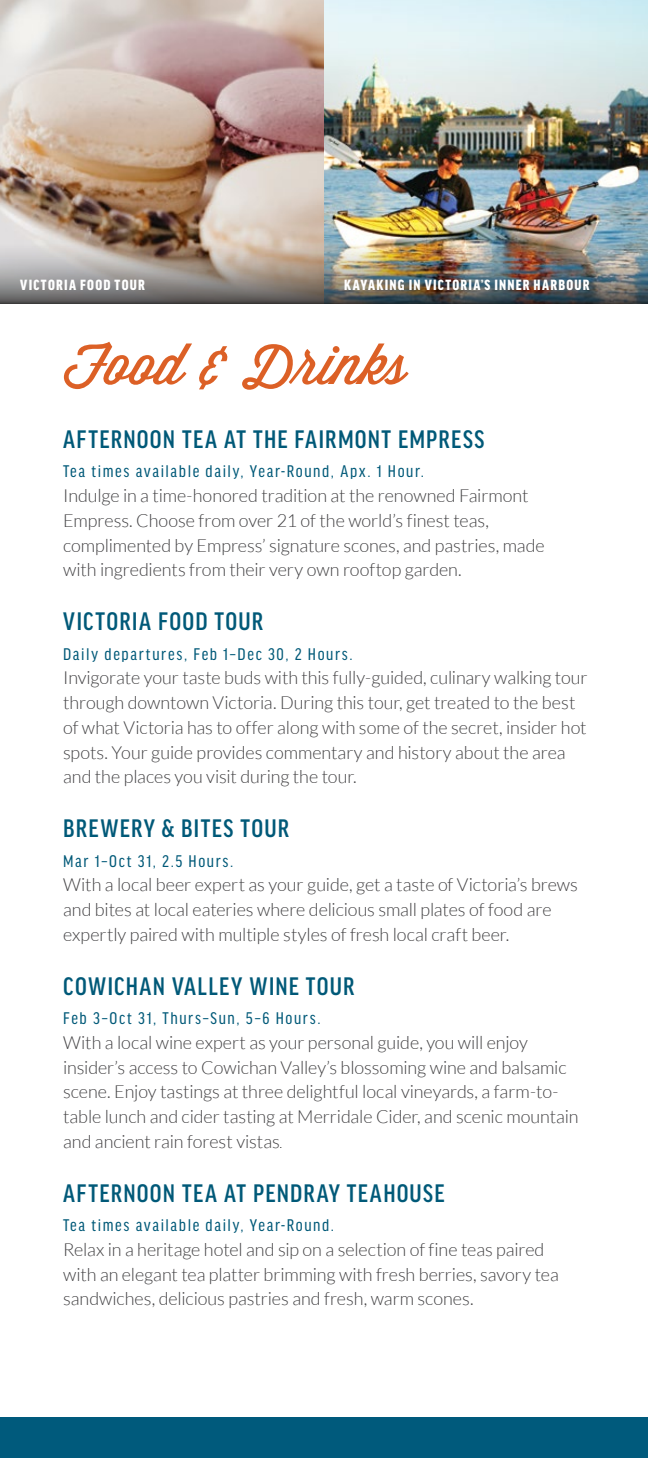
<style>
.page{position:relative;width:648px;height:1458px;background:#fff}
.page>*{position:absolute;margin:0;border:0;box-sizing:border-box;transform-origin:0 0}
.t1{font:56.25px "Wisdom Script";color:#dc6026}
.t2{font:500 condensed 27px "Good Headline Pro";letter-spacing:.045em;color:#005978}
.t3{font:300 18px/24.8px "Lato";letter-spacing:-.005em;color:#414042}
.t4{font:condensed 18px "Good Headline Pro";letter-spacing:.09em;color:#005978}
.t5{font:900 condensed 15.75px "Good Headline Pro";letter-spacing:.08em;color:#fff}
.s1{font-family:"Good Headline Pro";font-weight:400;font-stretch:condensed;font-size:12.38px;color:#000}
</style>
<div class="page">
<img style="left:0;top:0;width:648px;height:243px">
<img style="left:0;top:243px;width:648px;height:61px">
<div style="left:0;top:1418px;width:648px;height:40px;background:#005a7c"></div>
<p class="t5" style="left:20px;top:278px;width:126px">VICTORIA FOOD TOUR</p>
<p class="t5" style="left:344px;top:278px;width:247px">KAYAKING IN VICTORIA’S INNER HARBOUR</p>
<h1 class="t1" style="left:63px;top:321px;width:347px">Food &amp; Drinks</h1>
<h2 class="t2" style="left:63px;top:427px;width:423px">AFTERNOON TEA AT THE FAIRMONT EMPRESS</h2>
<p class="t4" style="left:63px;top:462px;width:362px">Tea times available daily, Year-Round, Apx. 1 Hour.</p>
<p class="t3" style="left:63px;top:483px;width:483px">Indulge in a time-honored tradition at the renowned Fairmont Empress. Choose from over 21 of the world’s finest teas, complimented by Empress’ signature scones, and pastries, made with ingredients from their very own rooftop garden.</p>
<h2 class="t2" style="left:63px;top:609px;width:201px">VICTORIA FOOD TOUR</h2>
<p class="t4" style="left:63px;top:644px;width:291px">Daily departures, Feb 1–Dec 30, 2 Hours.</p>
<p class="t3" style="left:63px;top:666px;width:526px">Invigorate your taste buds with this fully-guided, culinary walking tour through downtown Victoria. During this tour, get treated to the best of what Victoria has to offer along with some of the secret, insider hot spots. Your guide provides commentary and history about the area and the places you visit during the tour.</p>
<h2 class="t2" style="left:63px;top:816px;width:227px">BREWERY &amp; BITES TOUR</h2>
<p class="t4" style="left:63px;top:851px;width:172px">Mar 1–Oct 31, 2.5 Hours.</p>
<p class="t3" style="left:63px;top:873px;width:516px">With a local beer expert as your guide, get a taste of Victoria’s brews and bites at local eateries where delicious small plates of food are expertly paired with multiple styles of fresh local craft beer.</p>
<h2 class="t2" style="left:63px;top:973px;width:293px">COWICHAN VALLEY WINE TOUR</h2>
<p class="t4" style="left:63px;top:1009px;width:259px">Feb 3–Oct 31, Thurs–Sun, 5–6 Hours.</p>
<p class="t3" style="left:63px;top:1030px;width:517px">With a local wine expert as your personal guide, you will enjoy insider’s access to Cowichan Valley’s blossoming wine and balsamic scene. Enjoy tastings at three delightful local vineyards, a farm-to&shy;table lunch and cider tasting at Merridale Cider, and scenic mountain and ancient rain forest vistas<span class="s1">.</span></p>
<h2 class="t2" style="left:63px;top:1180px;width:383px">AFTERNOON TEA AT PENDRAY TEAHOUSE</h2>
<p class="t4" style="left:63px;top:1216px;width:272px">Tea times available daily, Year-Round.</p>
<p class="t3" style="left:63px;top:1237px;width:497px">Relax in a heritage hotel and sip on a selection of fine teas paired with an elegant tea platter brimming with fresh berries, savory tea sandwiches, delicious pastries and fresh, warm scones.</p>
</div>
